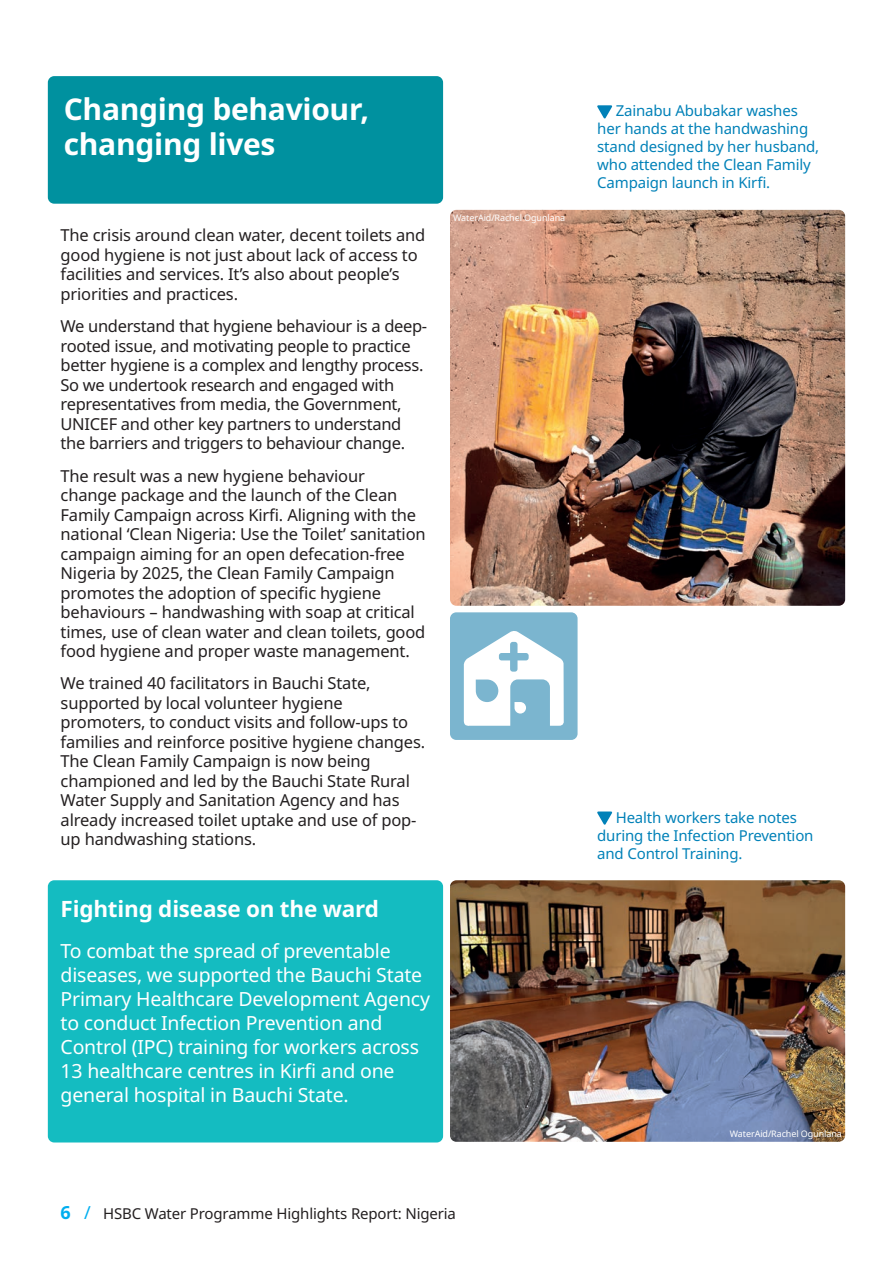
<style>
.page{position:relative;width:893px;height:1263px;background:#fff}
.page>*{position:absolute;margin:0;border:0;box-sizing:border-box;transform-origin:0 0}
.t1{font:700 30px/34.5px "Noto Sans";letter-spacing:-.01em;color:#fff}
.t2{font:700 22.5px "Noto Sans";letter-spacing:-.01em;color:#fff}
.t3{font:19.5px/24px "Noto Sans";letter-spacing:-.01em;color:#fff}
.t4{font:16.5px/19.5px "Noto Sans";letter-spacing:-.01em;color:#231f20}
.t5{font:15px/18px "Noto Sans";letter-spacing:-.01em;color:#0181b8}
.t6{font:15px "Noto Sans";letter-spacing:-.01em;color:#231f20}
.t7{font:9px "Noto Sans";letter-spacing:-.01em;color:#fff}
.s1{font-weight:700;font-size:18px;color:#00aeef}
.s2{font-size:18px;color:#00aeef}
</style>
<div class="page">
<img style="left:450px;top:210px;width:395px;height:396px">
<div style="left:48px;top:76px;width:395px;height:128px;background:#00919f;border-radius:6px"></div>
<svg style="left:597px;top:105px;width:15px;height:14px"></svg>
<div style="left:48px;top:880px;width:395px;height:262px;background:#14bcc1;border-radius:6px"></div>
<img style="left:450px;top:880px;width:395px;height:262px">
<svg style="left:597px;top:811px;width:15px;height:14px"></svg>
<div style="left:450px;top:612px;width:128px;height:128px;background:#7bb5cf;border-radius:6px"></div>
<svg style="left:463px;top:631px;width:101px;height:95px"></svg>
<h1 class="t1" style="left:64px;top:93px;width:307px">Changing behaviour, changing lives</h1>
<p class="t5" style="left:597px;top:102px;width:224px;text-indent:18px">Zainabu Abubakar washes her hands at the handwashing stand designed by her husband, who attended the Clean Family<br>Campaign launch in Kirfi.</p>
<p class="t4" style="left:61px;top:226px;width:366px">The crisis around clean water, decent toilets and good hygiene is not just about lack of access to facilities and services. It’s also about people’s priorities and practices.</p>
<p class="t4" style="left:61px;top:317px;width:368px">We understand that hygiene behaviour is a deep&shy;rooted issue, and motivating people to practice better hygiene is a complex and lengthy process.<br>So we undertook research and engaged with representatives from media, the Government, UNICEF and other key partners to understand the barriers and triggers to behaviour change.</p>
<p class="t4" style="left:61px;top:466px;width:367px">The result was a new hygiene behaviour<br>change package and the launch of the Clean Family Campaign across Kirfi. Aligning with the national ‘Clean Nigeria: Use the Toilet’ sanitation campaign aiming for an open defecation-free Nigeria by 2025, the Clean Family Campaign promotes the adoption of specific hygiene behaviours – handwashing with soap at critical times, use of clean water and clean toilets, good food hygiene and proper waste management.</p>
<p class="t4" style="left:61px;top:674px;width:366px">We trained 40 facilitators in Bauchi State, supported by local volunteer hygiene promoters, to conduct visits and follow-ups to families and reinforce positive hygiene changes.<br>The Clean Family Campaign is now being championed and led by the Bauchi State Rural Water Supply and Sanitation Agency and has already increased toilet uptake and use of pop&shy;up handwashing stations.</p>
<h2 class="t2" style="left:61px;top:893px;width:320px">Fighting disease on the ward</h2>
<p class="t3" style="left:61px;top:939px;width:371px">To combat the spread of preventable diseases, we supported the Bauchi State Primary Healthcare Development Agency to conduct Infection Prevention and Control (IPC) training for workers across 13 healthcare centres in Kirfi and one general hospital in Bauchi State.</p>
<p class="t7" style="left:453px;top:211px;width:114px">WaterAid/Rachel Ogunlana</p>
<p class="t6" style="left:61px;top:1203px;width:397px"><span class="s1">6</span> <span class="s2">/</span> HSBC Water Programme Highlights Report: Nigeria</p>
<p class="t5" style="left:597px;top:808px;width:218px;text-indent:18px">Health workers take notes during the Infection Prevention and Control Training.</p>
<p class="t7" style="left:730px;top:1127px;width:114px">WaterAid/Rachel Ogunlana</p>
</div>
